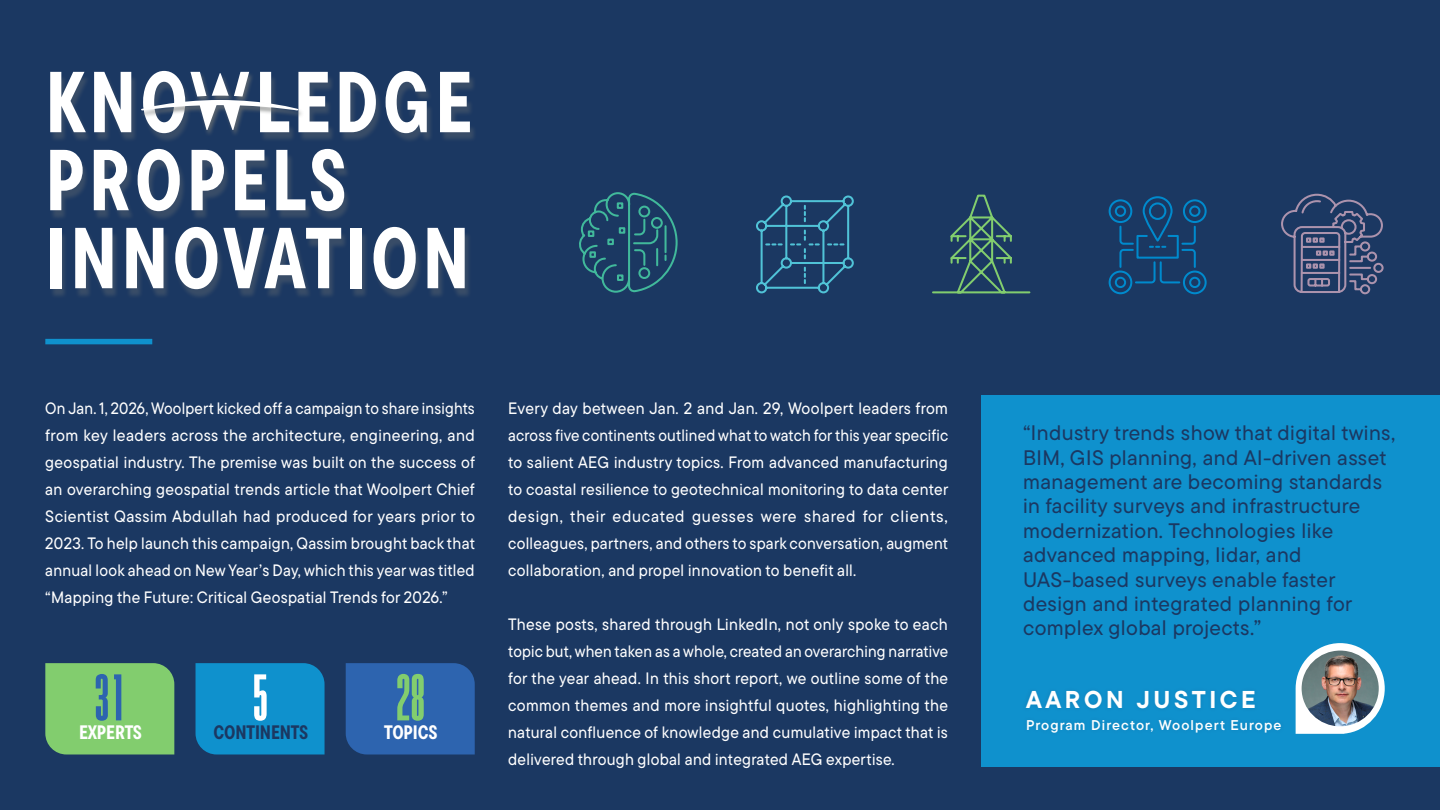
<style>
.page{position:relative;width:1440px;height:810px;background:#1b3862}
.page>*{position:absolute;margin:0;border:0;box-sizing:border-box;transform-origin:0 0}
.Page_Titles{font:700 86.25px/78px "TT Commons Pro Cond";letter-spacing:.05em;color:#fff;scale:.95 1}
.Numbers_Graphic{font:69px "Bee Four";color:#2d64af;scale:1.05 1}
.Numbers_Graphic-2{font:69px "Bee Four";color:#82cd6e;scale:1.05 1}
.Numbers_Graphic-3{font:69px "Bee Four";color:#fff;scale:1.07 1}
.Quote_Name{font:700 24.38px "TT Commons Pro";letter-spacing:.15em;color:#fff}
.Paragraph_Style_3{font:500 21px/24.4px "TT Commons Pro";letter-spacing:.02em;color:#1b3862}
.Paragraph_Style_2{font:700 19.5px "TT Commons Pro Cond";letter-spacing:-.005em;color:#fff}
.Paragraph_Style_2-2{font:700 19.5px "TT Commons Pro Cond";letter-spacing:-.005em;color:#1b3862}
.Body_8_pt{font:500 16.5px/27px "TT Commons Pro";letter-spacing:.02em;color:#fff;text-align:justify;scale:.93 1}
.Body_8_pt-2{font:500 16.5px/27px "TT Commons Pro";letter-spacing:.02em;color:#fff;text-align:justify;scale:.96 1}
.Body_8_pt-3{font:500 16.5px/27px "TT Commons Pro";letter-spacing:.02em;color:#fff;text-align:justify;scale:.95 1}
.Paragraph_Style_9{font:14.17px "TT Commons Pro Db";letter-spacing:.08em;color:#fff}
</style>
<div class="page">
<div style="left:45px;top:663px;width:129px;height:92px;background:#82cd6e"></div>
<div style="left:196px;top:663px;width:129px;height:92px;background:#0f91cd"></div>
<div style="left:346px;top:663px;width:129px;height:92px;background:#2d64af"></div>
<div style="left:50px;top:73px;width:427px;height:227px;background:#717473;opacity:.35"></div>
<div style="left:139px;top:71px;width:165px;height:67px;background:#717473;opacity:.71"></div>
<svg style="left:141px;top:72px;width:158px;height:58px"></svg>
<div style="left:981px;top:395px;width:459px;height:371px;background:#0f91cd"></div>
<svg style="left:1296px;top:643px;width:89px;height:91px"></svg>
<img style="left:1302px;top:651px;width:77px;height:75px">
<div style="left:1022px;top:687px;width:237px;height:26px;background:#0f8ec9"></div>
<svg style="left:576px;top:191px;width:103px;height:103px;background:#214d6b"></svg>
<svg style="left:755px;top:194px;width:100px;height:100px;background:#234f75"></svg>
<svg style="left:931px;top:194px;width:100px;height:100px;background:#2a4d63"></svg>
<svg style="left:1108px;top:195px;width:100px;height:100px;background:#164674"></svg>
<svg style="left:1280px;top:193px;width:105px;height:102px;background:#3c4c73"></svg>
<div style="left:45px;top:339px;width:107px;height:5px;background:#0f91cd"></div>
<p class="Page_Titles" style="left:45px;top:62px;width:451px">KNO LEDGE<br>PROPELS<br>INNOVATION</p>
<p class="Body_8_pt" style="left:45px;top:395px;width:464px">On Jan. 1, 2026, Woolpert kicked off a campaign to share insights from key leaders across the architecture, engineering, and geospatial industry. The premise was built on the success of an overarching geospatial trends article that Woolpert Chief Scientist Qassim Abdullah had produced for years prior to 2023. To help launch this campaign, Qassim brought back that annual look ahead on New Year’s Day, which this year was titled “Mapping the Future: Critical Geospatial Trends for 2026.”</p>
<p class="Body_8_pt-2" style="left:508px;top:395px;width:460px">Every day between Jan. 2 and Jan. 29, Woolpert leaders from across five continents outlined what to watch for this year specific to salient AEG industry topics. From advanced manufacturing to coastal resilience to geotechnical monitoring to data center design, their educated guesses were shared for clients, colleagues, partners, and others to spark conversation, augment collaboration, and propel innovation to benefit all.</p>
<p class="Body_8_pt-3" style="left:508px;top:611px;width:465px">These posts, shared through LinkedIn, not only spoke to each topic but, when taken as a whole, created an overarching narrative for the year ahead. In this short report, we outline some of the common themes and more insightful quotes, highlighting the natural confluence of knowledge and cumulative impact that is delivered through global and integrated AEG expertise.</p>
<p class="Numbers_Graphic-2" style="left:396px;top:660px;width:30px">28</p>
<p class="Paragraph_Style_2" style="left:384px;top:717px;width:55px">TOPICS</p>
<p class="Numbers_Graphic" style="left:94px;top:660px;width:32px">31</p>
<p class="Paragraph_Style_2" style="left:79px;top:717px;width:65px">EXPERTS</p>
<p class="Numbers_Graphic-3" style="left:253px;top:660px;width:16px">5</p>
<p class="Paragraph_Style_2-2" style="left:213px;top:717px;width:96px">CONTINENTS</p>
<p class="Paragraph_Style_3" style="left:1023px;top:421px;width:374px">“Industry trends show that digital twins, BIM, GIS planning, and AI-driven asset management are becoming standards in facility surveys and infrastructure modernization. Technologies like advanced mapping, lidar, and UAS-based surveys enable faster design and integrated planning for complex global projects.”</p>
<p class="Quote_Name" style="left:1026px;top:681px;width:231px">AARON JUSTICE</p>
<p class="Paragraph_Style_9" style="left:1026px;top:715px;width:257px">Program Director, Woolpert Europe</p>
</div>
